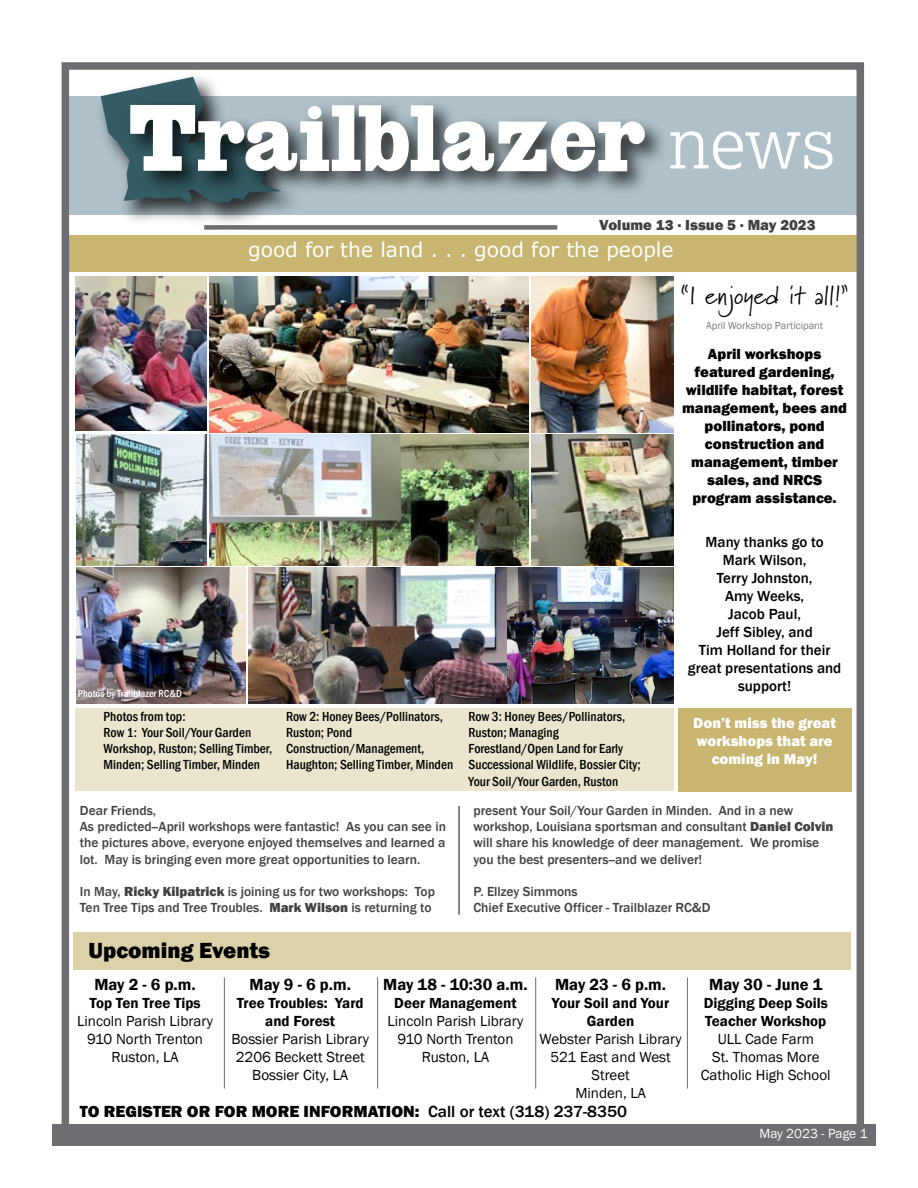
<style>
.page{position:relative;width:918px;height:1188px;background:#fff}
.page>*{position:absolute;margin:0;border:0;box-sizing:border-box;transform-origin:0 0}
.t1{font:94.05px "HWT Slab Antique";color:#fff}
.t2{font:25.5px "Marydale";color:#000}
.t3{font:800 22.5px "Franklin Gothic";color:#000}
.t4{font:20.25px "Verdana";color:#fff}
.t5{font:600 16.5px "Franklin Gothic";color:#000}
.t6{font:800 16.5px "Franklin Gothic";color:#000}
.t7{font:15px/18px "Franklin Gothic";color:#000;text-align:center}
.t8{font:800 15px/18px "Franklin Gothic";color:#000;text-align:center}
.t9{font:500 15px/18px "Franklin Gothic";color:#000;text-align:center}
.t10{font:600 15px/18px "Franklin Gothic";color:#000;text-align:center}
.t11{font:800 15px/18px "Franklin Gothic";color:#fff;text-align:center}
.t12{font:800 15px "Franklin Gothic";color:#414042}
.t13{font:500 13.5px/16.2px "Franklin Gothic";color:#414042}
.t14{font:500 condensed 13.5px/16.2px "Franklin Gothic";color:#000}
.t15{font:13.5px "Franklin Gothic";color:#fff}
.t16{font:10.5px "Franklin Gothic";color:#414042}
.t17{font:500 condensed 10.5px "Franklin Gothic";color:#fff}
.s1{font-family:"Lexia";font-weight:300;font-size:71.4px}
.s2{font-weight:800}
.s3{font-weight:500}
</style>
<div class="page">
<div style="left:75px;top:709px;width:599px;height:82px;background:#ebe5cd"></div>
<div style="left:679px;top:709px;width:173px;height:83px;background:#c7b570"></div>
<div style="left:52px;top:1124px;width:823px;height:22px;background:#6d6e71"></div>
<div style="left:74px;top:933px;width:777px;height:37px;background:#dcd2a9"></div>
<div style="left:63px;top:96px;width:795px;height:119px;background:#afc0c9"></div>
<div style="left:64px;top:235px;width:794px;height:36px;background:#c7b570"></div>
<svg style="left:101px;top:77px;width:104px;height:80px"></svg>
<img style="left:117px;top:79px;width:546px;height:150px">
<div style="left:204px;top:225px;width:353px;height:5px;background:#6d6e71"></div>
<div style="left:62px;top:62px;width:802px;height:1070px;border:8px solid #6d6e71"></div>
<hr style="left:224px;top:977px;width:1px;height:112px;background:#6d6e71">
<hr style="left:377px;top:977px;width:1px;height:112px;background:#6d6e71">
<hr style="left:535px;top:977px;width:1px;height:112px;background:#6d6e71">
<hr style="left:687px;top:977px;width:1px;height:112px;background:#6d6e71">
<img style="left:75px;top:276px;width:132px;height:155px">
<img style="left:76px;top:435px;width:131px;height:130px">
<img style="left:76px;top:568px;width:170px;height:135px">
<img style="left:210px;top:277px;width:319px;height:155px">
<img style="left:531px;top:276px;width:142px;height:156px">
<img style="left:210px;top:435px;width:319px;height:130px">
<img style="left:531px;top:435px;width:142px;height:130px">
<img style="left:249px;top:568px;width:257px;height:135px">
<img style="left:508px;top:568px;width:165px;height:135px">
<hr style="left:459px;top:806px;width:1px;height:109px;background:#231f20">
<h1 class="t1" style="left:129px;top:79px;width:708px">Trailblazer <span class="s1">news</span></h1>
<p class="t12" style="left:599px;top:215px;width:218px">Volume 13 . Issue 5 . May 2023</p>
<h3 class="t4" style="left:248px;top:236px;width:427px">good for the land . . . good for the people</h3>
<p class="t17" style="left:78px;top:687px;width:106px">Photos by Trailblazer RC&amp;D</p>
<p class="t14" style="left:104px;top:708px;width:170px">Photos from top:<br>Row 1: Your Soil/Your Garden<br>Workshop, Ruston; Selling Timber,<br>Minden; Selling Timber, Minden</p>
<p class="t14" style="left:286px;top:708px;width:169px">Row 2: Honey Bees/Pollinators,<br>Ruston; Pond<br>Construction/Management,<br>Haughton; Selling Timber, Minden</p>
<p class="t14" style="left:469px;top:708px;width:174px">Row 3: Honey Bees/Pollinators,<br>Ruston; Managing<br>Forestland/Open Land for Early<br>Successional Wildlife, Bossier City;<br>Your Soil/Your Garden, Ruston</p>
<h2 class="t2" style="left:681px;top:280px;width:169px">“I enjoyed it all!”</h2>
<p class="t16" style="left:706px;top:319px;width:119px">April Workshop Participant</p>
<p class="t8" style="left:682px;top:345px;width:166px">April workshops featured gardening, wildlife habitat, forest management, bees and pollinators, pond construction and management, timber sales, and NRCS program assistance.</p>
<p class="t9" style="left:688px;top:533px;width:155px">Many thanks go to<br>Mark Wilson,<br>Terry Johnston,<br>Amy Weeks,<br>Jacob Paul,<br>Jeff Sibley, and<br>Tim Holland for their great presentations and support!</p>
<p class="t11" style="left:693px;top:714px;width:144px">Don’t miss the great workshops that are coming in May!</p>
<p class="t13" style="left:80px;top:803px;width:368px">Dear Friends,<br>As predicted--April workshops were fantastic! As you can see in the pictures above, everyone enjoyed themselves and learned a lot. May is bringing even more great opportunities to learn.</p>
<p class="t13" style="left:80px;top:884px;width:357px">In May, <span class="s2">Ricky Kilpatrick</span> is joining us for two workshops: Top<br>Ten Tree Tips and Tree Troubles. <span class="s2">Mark Wilson</span> is returning to</p>
<p class="t13" style="left:474px;top:803px;width:362px">present Your Soil/Your Garden in Minden. And in a new workshop, Louisiana sportsman and consultant <span class="s2">Daniel Colvin </span>will share his knowledge of deer management. We promise you the best presenters--and we deliver!</p>
<p class="t13" style="left:474px;top:884px;width:239px">P. Ellzey Simmons<br>Chief Executive Officer - Trailblazer RC&amp;D</p>
<h3 class="t3" style="left:88px;top:936px;width:183px">Upcoming Events</h3>
<p class="t5" style="left:94px;top:974px;width:103px">May 2 - 6 p.m.</p>
<p class="t10" style="left:89px;top:994px;width:113px">Top Ten Tree Tips</p>
<p class="t7" style="left:77px;top:1012px;width:137px">Lincoln Parish Library<br>910 North Trenton<br>Ruston, LA</p>
<p class="t5" style="left:250px;top:974px;width:103px">May 9 - 6 p.m.</p>
<p class="t10" style="left:237px;top:994px;width:128px">Tree Troubles: Yard and Forest</p>
<p class="t7" style="left:232px;top:1030px;width:139px">Bossier Parish Library<br>2206 Beckett Street<br>Bossier City, LA</p>
<p class="t5" style="left:383px;top:974px;width:146px">May 18 - 10:30 a.m.</p>
<p class="t10" style="left:394px;top:994px;width:124px">Deer Management</p>
<p class="t7" style="left:388px;top:1012px;width:137px">Lincoln Parish Library<br>910 North Trenton<br>Ruston, LA</p>
<p class="t5" style="left:555px;top:974px;width:112px">May 23 - 6 p.m.</p>
<p class="t10" style="left:552px;top:994px;width:119px">Your Soil and Your<br>Garden</p>
<p class="t7" style="left:539px;top:1030px;width:144px">Webster Parish Library<br>521 East and West<br>Street<br>Minden, LA</p>
<p class="t6" style="left:80px;top:1101px;width:549px">TO REGISTER OR FOR MORE INFORMATION: <span class="s3">Call or text (318) 237-8350</span></p>
<p class="t5" style="left:709px;top:974px;width:115px">May 30 - June 1</p>
<p class="t10" style="left:704px;top:994px;width:125px;text-align:left">Digging Deep Soils<br>Teacher Workshop</p>
<p class="t7" style="left:701px;top:1030px;width:131px">ULL Cade Farm<br>St. Thomas More<br>Catholic High School</p>
<p class="t15" style="left:760px;top:1125px;width:110px">May 2023 - Page 1</p>
</div>
